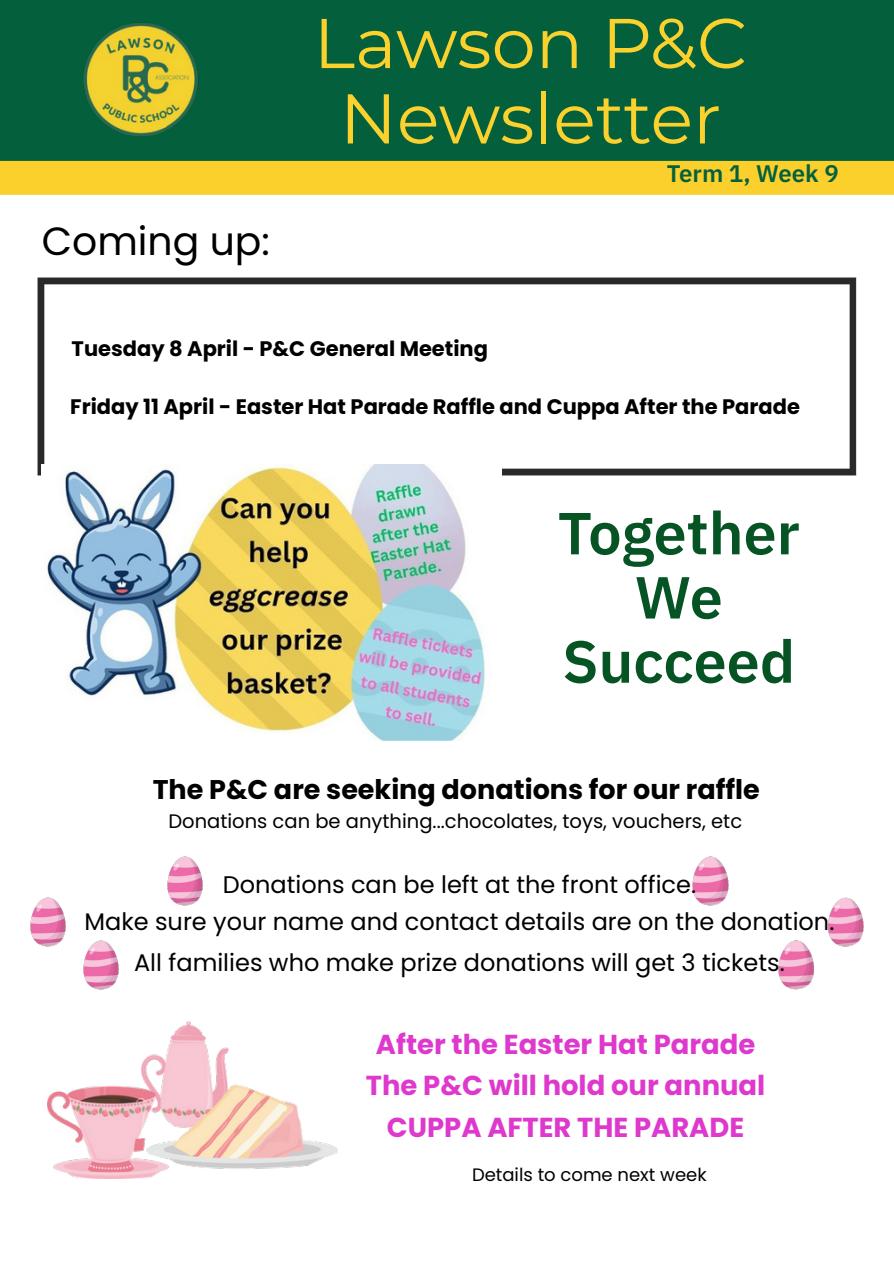
<style>
.page{position:relative;width:894px;height:1264px;background:#fff}
.page>*{position:absolute;margin:0;border:0;box-sizing:border-box;transform-origin:0 0}
.t1{font:70.2px/75.3px "Montserrat";color:#fad12d;text-align:center}
.t2{font:600 59.25px/64.2px "IBM Plex Sans";color:#065324;text-align:center}
.t3{font:39.3px "Poppins";color:#000}
.t4{font:700 27.45px/41.5px "Poppins";color:#de38cd;text-align:center}
.t5{font:700 27px "Poppins";color:#000}
.t6{font:24px/36.5px "Poppins";color:#000;text-align:center}
.t7{font:600 24px "IBM Plex Sans";color:#04603d}
.t8{font:700 21px "Poppins";color:#000}
.t9{font:19.5px "Poppins";color:#000}
.t10{font:18px "Poppins";color:#000}
</style>
<div class="page">
<div style="left:0;top:160px;width:893px;height:35px;background:#fbd02c"></div>
<div style="left:0;top:0;width:893px;height:160px;background:#045f3c"></div>
<img style="left:57px;top:3px;width:151px;height:154px">
<img style="left:37px;top:277px;width:820px;height:199px">
<img style="left:42px;top:464px;width:459px;height:276px">
<img style="left:30px;top:897px;width:36px;height:50px">
<img style="left:83px;top:940px;width:36px;height:50px">
<img style="left:167px;top:856px;width:36px;height:50px">
<img style="left:692px;top:856px;width:37px;height:50px">
<img style="left:778px;top:897px;width:86px;height:93px">
<img style="left:48px;top:1021px;width:289px;height:157px">
<h3 class="t3" style="left:42px;top:218px;width:229px">Coming up:</h3>
<h1 class="t1" style="left:313px;top:3px;width:435px">Lawson P&amp;C<br>Newsletter</h1>
<p class="t7" style="left:666px;top:155px;width:173px">Term 1, Week 9</p>
<p class="t8" style="left:72px;top:336px;width:418px">Tuesday 8 April - P&amp;C General Meeting</p>
<p class="t8" style="left:70px;top:394px;width:731px">Friday 11 April - Easter Hat Parade Raffle and Cuppa After the Parade</p>
<h2 class="t2" style="left:557px;top:496px;width:243px">Together<br>We<br>Succeed</h2>
<p class="t5" style="left:153px;top:773px;width:608px">The P&amp;C are seeking donations for our raffle</p>
<p class="t9" style="left:168px;top:810px;width:575px">Donations can be anything...chocolates, toys, vouchers, etc</p>
<p class="t6" style="left:84px;top:866px;width:751px">Donations can be left at the front office.<br>Make sure your name and contact details are on the donation.</p>
<p class="t6" style="left:134px;top:944px;width:652px">All families who make prize donations will get 3 tickets.</p>
<p class="t4" style="left:366px;top:1023px;width:401px">After the Easter Hat Parade<br>The P&amp;C will hold our annual<br>CUPPA AFTER THE PARADE</p>
<p class="t10" style="left:472px;top:1163px;width:236px">Details to come next week</p>
</div>
